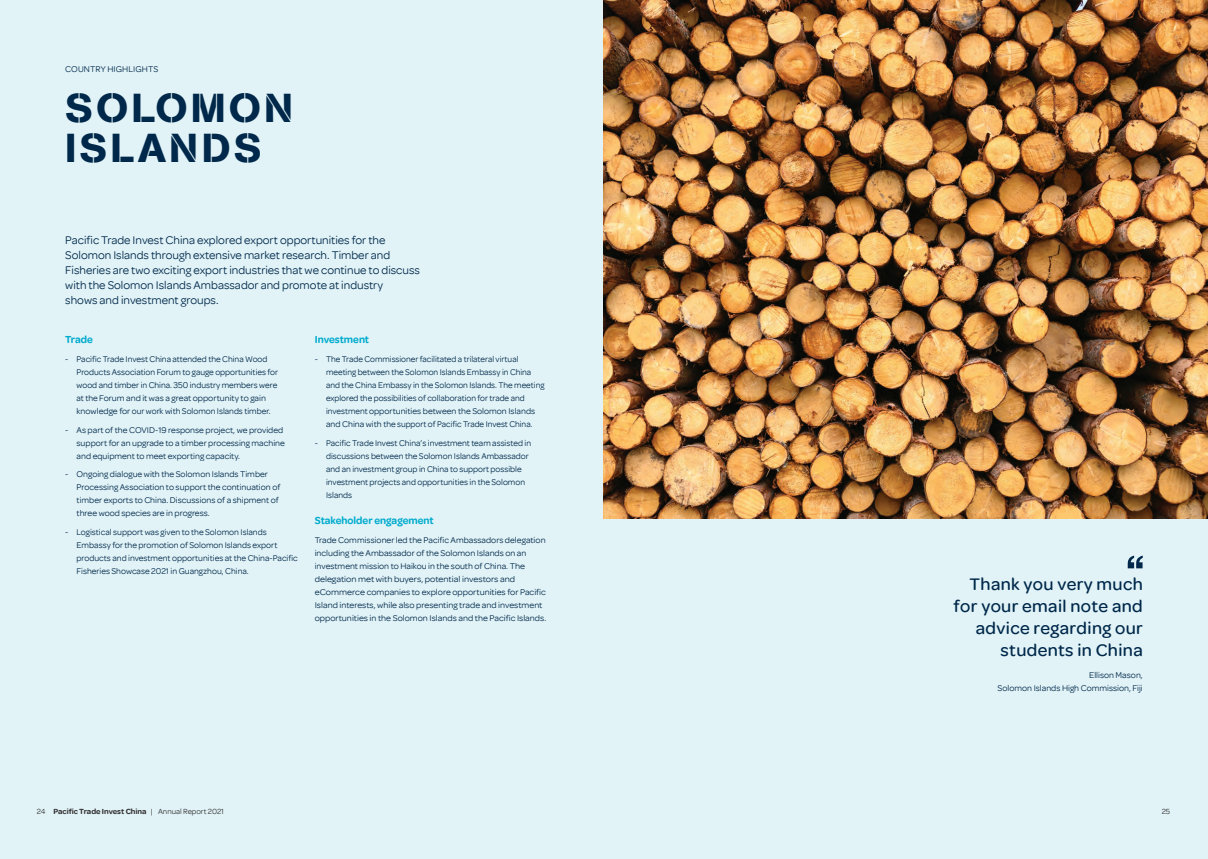
<style>
.page{position:relative;width:1208px;height:859px;background:#e1f3f7}
.page>*{position:absolute;margin:0;border:0;box-sizing:border-box;transform-origin:0 0}
.Page_Heading_1{font:40px/40px "AG Book Stencil";letter-spacing:.07em;color:#00284a;scale:1.05 1}
.t1{font:500 18px/22px "Omnes";letter-spacing:.02em;color:#00284a;text-align:right}
.Intro_Para{font:12px/15px "Omnes";color:#00284a}
.Dark_Body_Copy_9pt{font:600 11px "Omnes";color:#00abcd;scale:.95 1}
.Dark_Body_Copy_9pt-2{font:9px/13px "Omnes";color:#00284a}
.Dark_Body_Copy_9pt-3{font:9px/13px "Omnes";color:#00284a;scale:.96 1}
.Page_Heading_1-2{font:9px "Omnes";letter-spacing:.01em;color:#00284a}
.t2{font:600 8px "Omnes";color:#312f30}
.t3{font:8px "Omnes";color:#312f30}
.s1{font-weight:400}
</style>
<div class="page">
<img style="left:604px;top:0;width:604px;height:519px">
<svg style="left:1127px;top:556px;width:15px;height:12px"></svg>
<p class="Page_Heading_1-2" style="left:65px;top:63px;width:95px">COUNTRY HIGHLIGHTS</p>
<p class="Page_Heading_1" style="left:65px;top:88px;width:219px">SOLOMON<br>ISLANDS</p>
<p class="Intro_Para" style="left:65px;top:233px;width:356px">Pacific Trade Invest China explored export opportunities for the Solomon Islands through extensive market research. Timber and Fisheries are two exciting export industries that we continue to discuss with the Solomon Islands Ambassador and promote at industry<br>shows and investment groups.</p>
<p class="Dark_Body_Copy_9pt" style="left:65px;top:333px;width:31px">Trade</p>
<p class="Dark_Body_Copy_9pt-2" style="left:77px;top:352px;width:203px;text-indent:-11px">- Pacific Trade Invest China attended the China Wood Products Association Forum to gauge opportunities for wood and timber in China. 350 industry members were at the Forum and it was a great opportunity to gain knowledge for our work with Solomon Islands timber.</p>
<p class="Dark_Body_Copy_9pt-2" style="left:77px;top:423px;width:210px;text-indent:-11px">- As part of the COVID-19 response project, we provided support for an upgrade to a timber processing machine and equipment to meet exporting capacity.</p>
<p class="Dark_Body_Copy_9pt-2" style="left:77px;top:468px;width:205px;text-indent:-11px">- Ongoing dialogue with the Solomon Islands Timber Processing Association to support the continuation of timber exports to China. Discussions of a shipment of three wood species are in progress.</p>
<p class="Dark_Body_Copy_9pt-2" style="left:77px;top:525px;width:223px;text-indent:-11px">- Logistical support was given to the Solomon Islands Embassy for the promotion of Solomon Islands export products and investment opportunities at the China-Pacific Fisheries Showcase 2021 in Guangzhou, China.</p>
<p class="Dark_Body_Copy_9pt" style="left:315px;top:333px;width:59px">Investment</p>
<p class="Dark_Body_Copy_9pt-3" style="left:326px;top:352px;width:229px;text-indent:-11px">- The Trade Commissioner facilitated a trilateral virtual meeting between the Solomon Islands Embassy in China and the China Embassy in the Solomon Islands. The meeting explored the possibilities of collaboration for trade and investment opportunities between the Solomon Islands and China with the support of Pacific Trade Invest China.</p>
<p class="Dark_Body_Copy_9pt-2" style="left:326px;top:436px;width:206px;text-indent:-11px">- Pacific Trade Invest China’s investment team assisted in discussions between the Solomon Islands Ambassador and an investment group in China to support possible investment projects and opportunities in the Solomon Islands</p>
<p class="Dark_Body_Copy_9pt" style="left:315px;top:514px;width:127px">Stakeholder engagement</p>
<p class="Dark_Body_Copy_9pt-2" style="left:315px;top:533px;width:233px">Trade Commissioner led the Pacific Ambassadors delegation including the Ambassador of the Solomon Islands on an investment mission to Haikou in the south of China. The delegation met with buyers, potential investors and eCommerce companies to explore opportunities for Pacific Island interests, while also presenting trade and investment opportunities in the Solomon Islands and the Pacific Islands.</p>
<p class="t1" style="left:953px;top:573px;width:191px">Thank you very much for your email note and advice regarding our students in China</p>
<p class="Dark_Body_Copy_9pt-2" style="left:997px;top:668px;width:147px;text-align:right">Ellison Mason,<br>Solomon Islands High Commission, Fiji</p>
<p class="t2" style="left:37px;top:807px;width:189px"><span class="s1">24</span> Pacific Trade Invest China <span class="s1">| Annual Report 2021</span></p>
<p class="t3" style="left:1161px;top:807px;width:10px">25</p>
</div>
